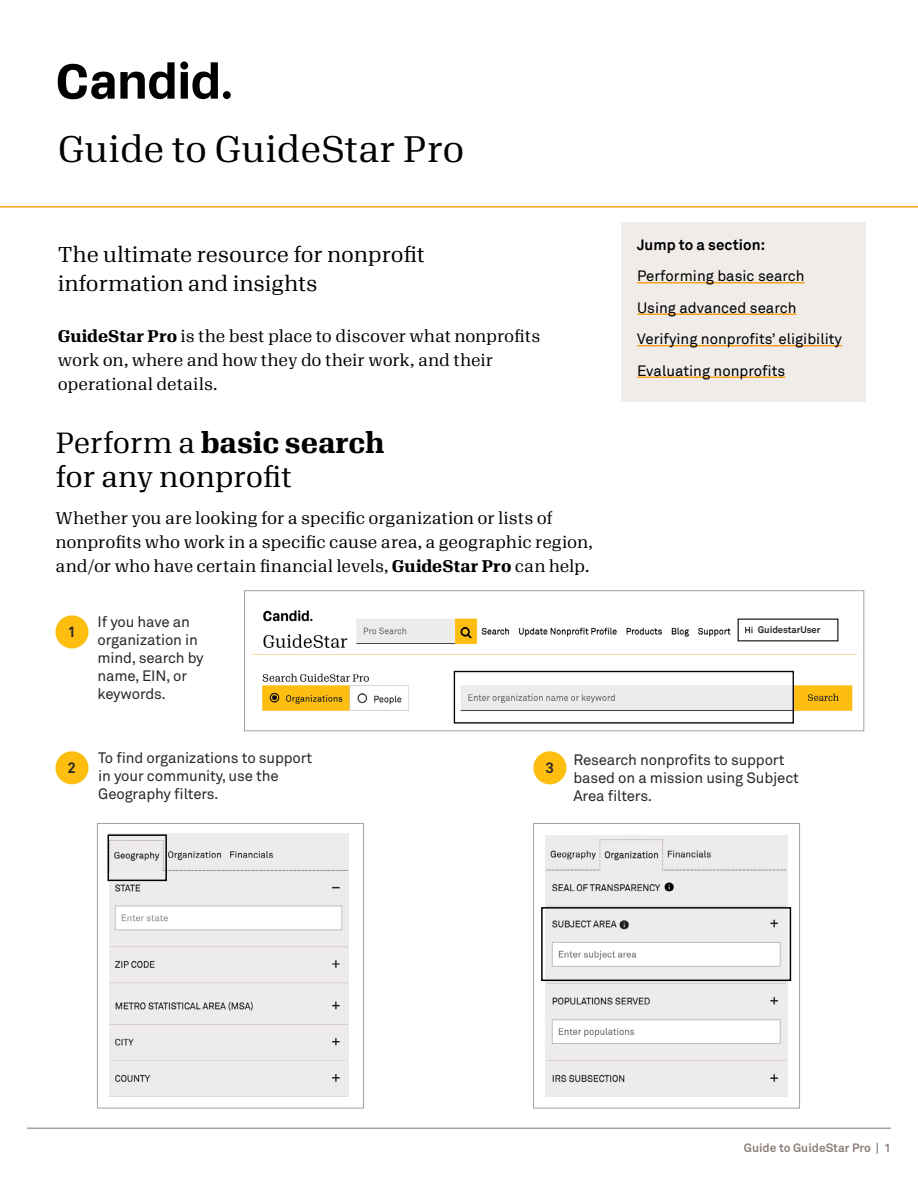
<style>
.page{position:relative;width:918px;height:1188px;background:#fff}
.page>*{position:absolute;margin:0;border:0;box-sizing:border-box;transform-origin:0 0}
.t1{font:36px "Algebra";color:#000}
.t2{font:28.5px/34.2px "Algebra";letter-spacing:-.005em;color:#000}
.t3{font:21px/29.4px "Algebra";color:#000}
.t4{font:16.5px/24px "Algebra";letter-spacing:-.005em;color:#000}
.t5{font:15px/18px "Akkurat Std";letter-spacing:-.01em;color:#292829}
.t6{font:15px/31.5px "Akkurat";color:#000}
.t7{font:700 15px "Akkurat";letter-spacing:.005em;color:#000}
.t8{font:700 15px "Akkurat Std";color:#292829}
.t9{font:700 12px "Akkurat Std";color:#8f807d}
.t10{font:700 9.45px "Akkurat Std";letter-spacing:-.01em;color:#292829}
.s1{font-weight:700}
</style>
<div class="page">
<hr style="left:27px;top:1128px;width:864px;height:1px;background:#ac9f9b">
<svg style="left:58px;top:62px;width:173px;height:37px"></svg>
<hr style="left:0;top:206px;width:918px;height:2px;background:#faa21b">
<div style="left:621px;top:222px;width:245px;height:180px;background:#efecea"></div>
<hr style="left:637px;top:282px;width:168px;height:1px;background:#faa21b">
<hr style="left:637px;top:313px;width:160px;height:2px;background:#faa21b">
<hr style="left:637px;top:345px;width:205px;height:1px;background:#faa21b">
<hr style="left:637px;top:376px;width:148px;height:2px;background:#faa21b">
<svg style="left:244px;top:590px;width:620px;height:141px"></svg>
<svg style="left:97px;top:823px;width:267px;height:285px"></svg>
<img style="left:110px;top:833px;width:239px;height:263px">
<div style="left:108px;top:834px;width:59px;height:47px;border:2px solid #000"></div>
<div style="left:55px;top:615px;width:33px;height:33px;background:#febe10;border-radius:50%"></div>
<div style="left:55px;top:751px;width:33px;height:33px;background:#febe10;border-radius:50%"></div>
<div style="left:533px;top:751px;width:33px;height:33px;background:#febe10;border-radius:50%"></div>
<svg style="left:533px;top:823px;width:267px;height:285px"></svg>
<h1 class="t1" style="left:58px;top:121px;width:408px">Guide to GuideStar Pro</h1>
<p class="t3" style="left:58px;top:238px;width:369px">The ultimate resource for nonprofit information and insights</p>
<p class="t4" style="left:58px;top:323px;width:484px"><span class="s1">GuideStar Pro</span> is the best place to discover what nonprofits work on, where and how they do their work, and their operational details.</p>
<h2 class="t2" style="left:56px;top:423px;width:330px">Perform a <span class="s1">basic search </span>for any nonprofit</h2>
<p class="t4" style="left:56px;top:505px;width:539px">Whether you are looking for a specific organization or lists of nonprofits who work in a specific cause area, a geographic region, and/or who have certain financial levels, <span class="s1">GuideStar Pro</span> can help.</p>
<p class="t7" style="left:637px;top:235px;width:130px">Jump to a section:</p>
<p class="t6" style="left:637px;top:261px;width:207px">Performing basic search<br>Using advanced search<br>Verifying nonprofits’ eligibility<br>Evaluating nonprofits</p>
<p class="t5" style="left:98px;top:613px;width:108px">If you have an organization in mind, search by name, EIN, or keywords.</p>
<p class="t8" style="left:67px;top:623px;width:10px">1</p>
<p class="t10" style="left:758px;top:624px;width:64px">GuidestarUser</p>
<p class="t5" style="left:98px;top:749px;width:216px">To find organizations to support in your community, use the<br>Geography filters.</p>
<p class="t8" style="left:67px;top:759px;width:10px">2</p>
<p class="t5" style="left:573px;top:750px;width:227px">Research nonprofits to support based on a mission using Subject<br>Area filters.</p>
<p class="t8" style="left:545px;top:759px;width:10px">3</p>
<p class="t9" style="left:744px;top:1140px;width:149px">Guide to GuideStar Pro | 1</p>
</div>
